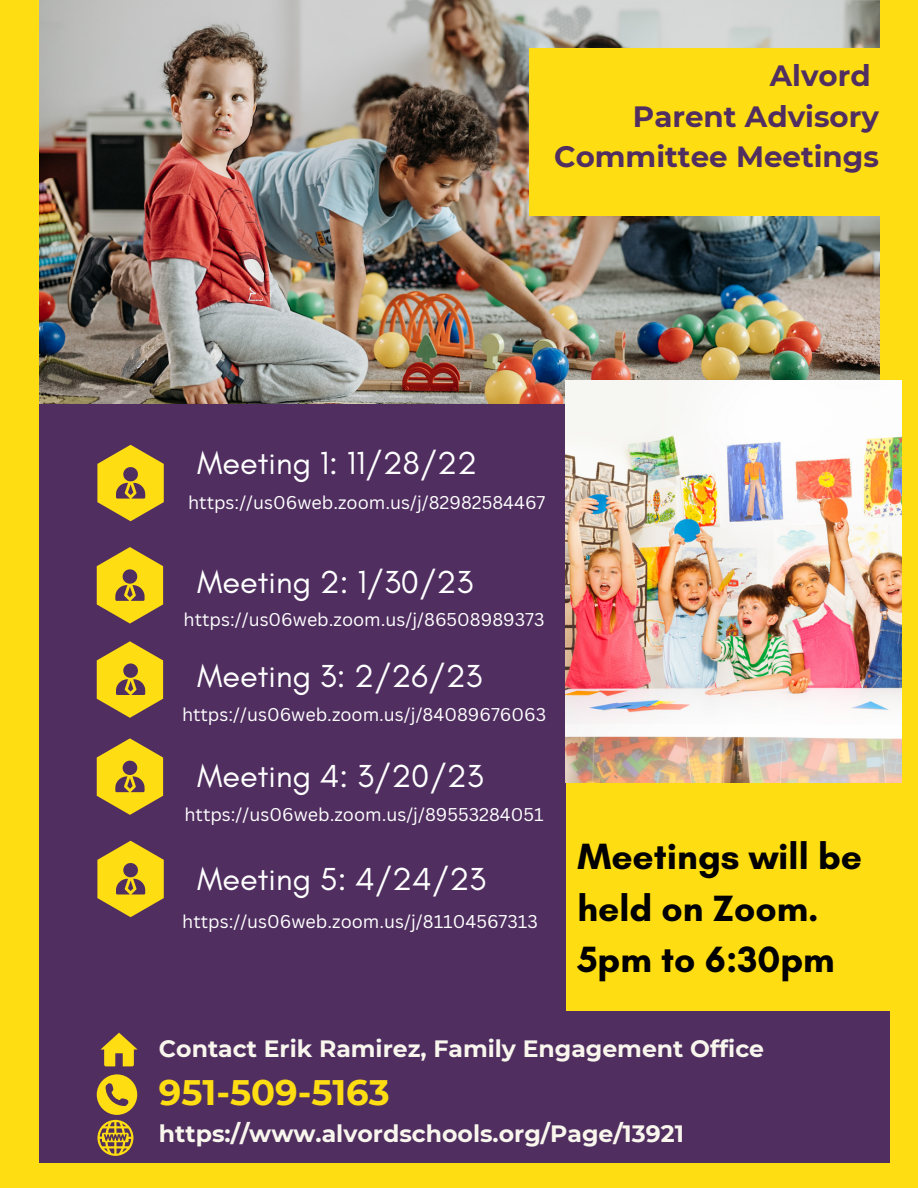
<style>
.page{position:relative;width:918px;height:1188px;background:#ffdd13}
.page>*{position:absolute;margin:0;border:0;box-sizing:border-box;transform-origin:0 0}
.t1{font:700 37.2px/51.8px "Glacial Indifference";color:#000}
.t2{font:700 35.4px "Montserrat";color:#ffdd13}
.t3{font:32.4px "Glacial Indifference";color:#fff}
.t4{font:700 29.25px/40.7px "Montserrat";color:#502e60;text-align:right}
.t5{font:700 23.55px "Montserrat";color:#f8f6ed}
.t6{font:18px "Canva Sans";color:#fff}
</style>
<div class="page">
<img style="left:39px;top:0;width:840px;height:405px">
<div style="left:529px;top:48px;width:389px;height:168px;background:#ffdd13"></div>
<div style="left:39px;top:405px;width:527px;height:651px;background:#502e60"></div>
<img style="left:565px;top:380px;width:337px;height:402px">
<svg style="left:97px;top:547px;width:66px;height:77px"></svg>
<div style="left:39px;top:1011px;width:850px;height:152px;background:#502e60"></div>
<svg style="left:100px;top:1033px;width:38px;height:33px"></svg>
<svg style="left:97px;top:445px;width:67px;height:76px"></svg>
<svg style="left:97px;top:738px;width:66px;height:77px"></svg>
<svg style="left:97px;top:841px;width:67px;height:76px"></svg>
<svg style="left:97px;top:641px;width:66px;height:77px"></svg>
<svg style="left:97px;top:1074px;width:40px;height:82px"></svg>
<h3 class="t4" style="left:554px;top:55px;width:326px">Alvord<br>Parent Advisory<br>Committee Meetings</h3>
<h3 class="t3" style="left:197px;top:444px;width:282px">Meeting 1: 11/28/22</h3>
<p class="t6" style="left:188px;top:489px;width:359px">https://us06web.zoom.us/j/82982584467</p>
<h3 class="t3" style="left:197px;top:562px;width:278px">Meeting 2: 1/30/23</h3>
<p class="t6" style="left:184px;top:607px;width:362px">https://us06web.zoom.us/j/86508989373</p>
<h3 class="t3" style="left:197px;top:656px;width:287px">Meeting 3: 2/26/23</h3>
<p class="t6" style="left:182px;top:701px;width:366px">https://us06web.zoom.us/j/84089676063</p>
<h3 class="t3" style="left:197px;top:756px;width:288px">Meeting 4: 3/20/23</h3>
<p class="t6" style="left:184px;top:802px;width:361px">https://us06web.zoom.us/j/89553284051</p>
<h3 class="t3" style="left:197px;top:859px;width:291px">Meeting 5: 4/24/23</h3>
<p class="t6" style="left:182px;top:909px;width:357px">https://us06web.zoom.us/j/81104567313</p>
<h1 class="t1" style="left:577px;top:830px;width:286px">Meetings will be held on Zoom.<br>5pm to 6:30pm</h1>
<h3 class="t5" style="left:159px;top:1035px;width:607px">Contact Erik Ramirez, Family Engagement Office</h3>
<h2 class="t2" style="left:159px;top:1071px;width:232px">951-509-5163</h2>
<h3 class="t5" style="left:159px;top:1119px;width:527px">https://www.alvordschools.org/Page/13921</h3>
</div>
